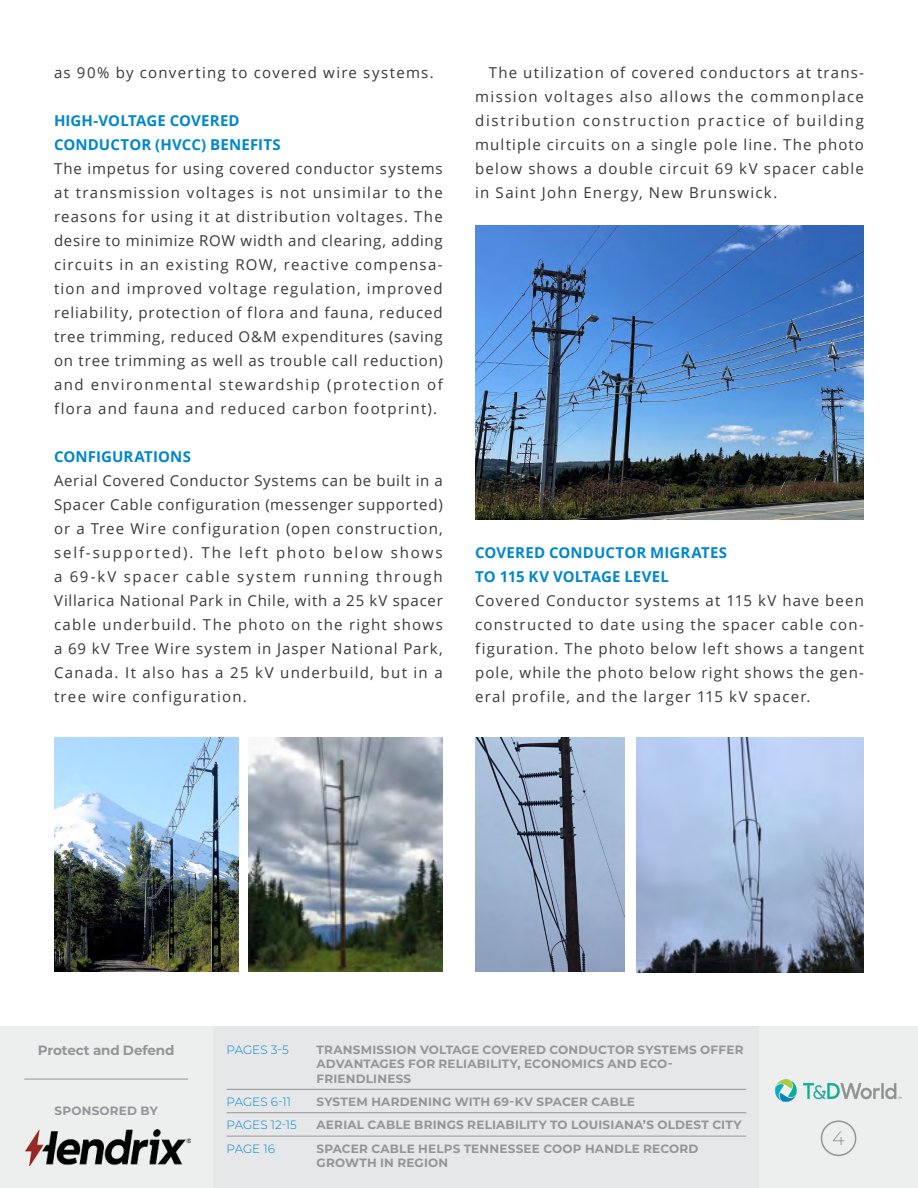
<style>
.page{position:relative;width:918px;height:1188px;background:#fff}
.page>*{position:absolute;margin:0;border:0;box-sizing:border-box;transform-origin:0 0}
.t1{font:300 19.5px "Montserrat";color:#939598}
.t2{font:15px/24px "Open Sans";letter-spacing:.085em;color:#383838;text-align:justify}
.t3{font:700 15px/24px "Open Sans";letter-spacing:.01em;color:#0087cc}
.t4{font:700 13.5px "Montserrat";letter-spacing:-.015em;color:#939598}
.t5{font:700 12px/14.4px "Montserrat";letter-spacing:.02em;color:#939598}
.t6{font:300 12px "Montserrat";color:#0087cc}
</style>
<div class="page">
<div style="left:0;top:1026px;width:918px;height:162px;background:#e6e7e8"></div>
<div style="left:759px;top:1026px;width:159px;height:162px;background:#edeeee"></div>
<div style="left:0;top:1026px;width:212px;height:162px;background:#edeeee"></div>
<hr style="left:227px;top:1089px;width:519px;height:1px;background:#939598">
<hr style="left:227px;top:1112px;width:519px;height:1px;background:#939598">
<hr style="left:227px;top:1136px;width:519px;height:1px;background:#939598">
<hr style="left:25px;top:1079px;width:163px;height:1px;background:#939598">
<div style="left:821px;top:1120px;width:35px;height:36px;border:2px solid #939598;border-radius:50%"></div>
<img style="left:54px;top:738px;width:184px;height:234px">
<img style="left:248px;top:738px;width:195px;height:234px">
<img style="left:475px;top:226px;width:389px;height:294px">
<img style="left:475px;top:738px;width:150px;height:234px">
<img style="left:636px;top:738px;width:228px;height:234px">
<img style="left:775px;top:1080px;width:127px;height:21px">
<img style="left:26px;top:1129px;width:164px;height:37px">
<p class="t2" style="left:54px;top:60px;width:381px">as 90% by converting to covered wire systems.</p>
<p class="t3" style="left:54px;top:108px;width:228px">HIGH-VOLTAGE COVERED<br>CONDUCTOR (HVCC) BENEFITS</p>
<p class="t2" style="left:54px;top:156px;width:390px">The impetus for using covered conductor systems at transmission voltages is not unsimilar to the reasons for using it at distribution voltages. The desire to minimize ROW width and clearing, adding circuits in an existing ROW, reactive compensa&shy;tion and improved voltage regulation, improved reliability, protection of flora and fauna, reduced tree trimming, reduced O&amp;M expenditures (saving on tree trimming as well as trouble call reduction) and environmental stewardship (protection of flora and fauna and reduced carbon footprint).</p>
<p class="t3" style="left:54px;top:444px;width:138px">CONFIGURATIONS</p>
<p class="t2" style="left:54px;top:468px;width:390px">Aerial Covered Conductor Systems can be built in a Spacer Cable configuration (messenger supported) or a Tree Wire configuration (open construction, self-supported). The left photo below shows a 69-kV spacer cable system running through Villarica National Park in Chile, with a 25 kV spacer cable underbuild. The photo on the right shows a 69 kV Tree Wire system in Jasper National Park, Canada. It also has a 25 kV underbuild, but in a tree wire configuration.</p>
<p class="t2" style="left:475px;top:60px;width:390px;text-indent:14px">The utilization of covered conductors at trans&shy;mission voltages also allows the commonplace distribution construction practice of building multiple circuits on a single pole line. The photo below shows a double circuit 69 kV spacer cable in Saint John Energy, New Brunswick.</p>
<p class="t3" style="left:475px;top:540px;width:253px">COVERED CONDUCTOR MIGRATES<br>TO 115 KV VOLTAGE LEVEL</p>
<p class="t2" style="left:475px;top:588px;width:390px">Covered Conductor systems at 115 kV have been constructed to date using the spacer cable con&shy;figuration. The photo below left shows a tangent pole, while the photo below right shows the gen&shy;eral profile, and the larger 115 kV spacer.</p>
<p class="t4" style="left:38px;top:1041px;width:138px">Protect and Defend</p>
<p class="t5" style="left:55px;top:1102px;width:105px">SPONSORED BY</p>
<p class="t6" style="left:227px;top:1041px;width:64px">PAGES 3-5</p>
<p class="t5" style="left:317px;top:1042px;width:428px">TRANSMISSION VOLTAGE COVERED CONDUCTOR SYSTEMS OFFER<br>ADVANTAGES FOR RELIABILITY, ECONOMICS AND ECO-<br>FRIENDLINESS</p>
<p class="t6" style="left:227px;top:1094px;width:66px">PAGES 6-11</p>
<p class="t5" style="left:317px;top:1094px;width:320px">SYSTEM HARDENING WITH 69-KV SPACER CABLE</p>
<p class="t6" style="left:227px;top:1117px;width:72px">PAGES 12-15</p>
<p class="t5" style="left:317px;top:1117px;width:426px">AERIAL CABLE BRINGS RELIABILITY TO LOUISIANA’S OLDEST CITY</p>
<p class="t6" style="left:227px;top:1140px;width:50px">PAGE 16</p>
<p class="t5" style="left:317px;top:1141px;width:383px">SPACER CABLE HELPS TENNESSEE COOP HANDLE RECORD<br>GROWTH IN REGION</p>
<h1 class="t1" style="left:832px;top:1124px;width:14px">4</h1>
</div>
